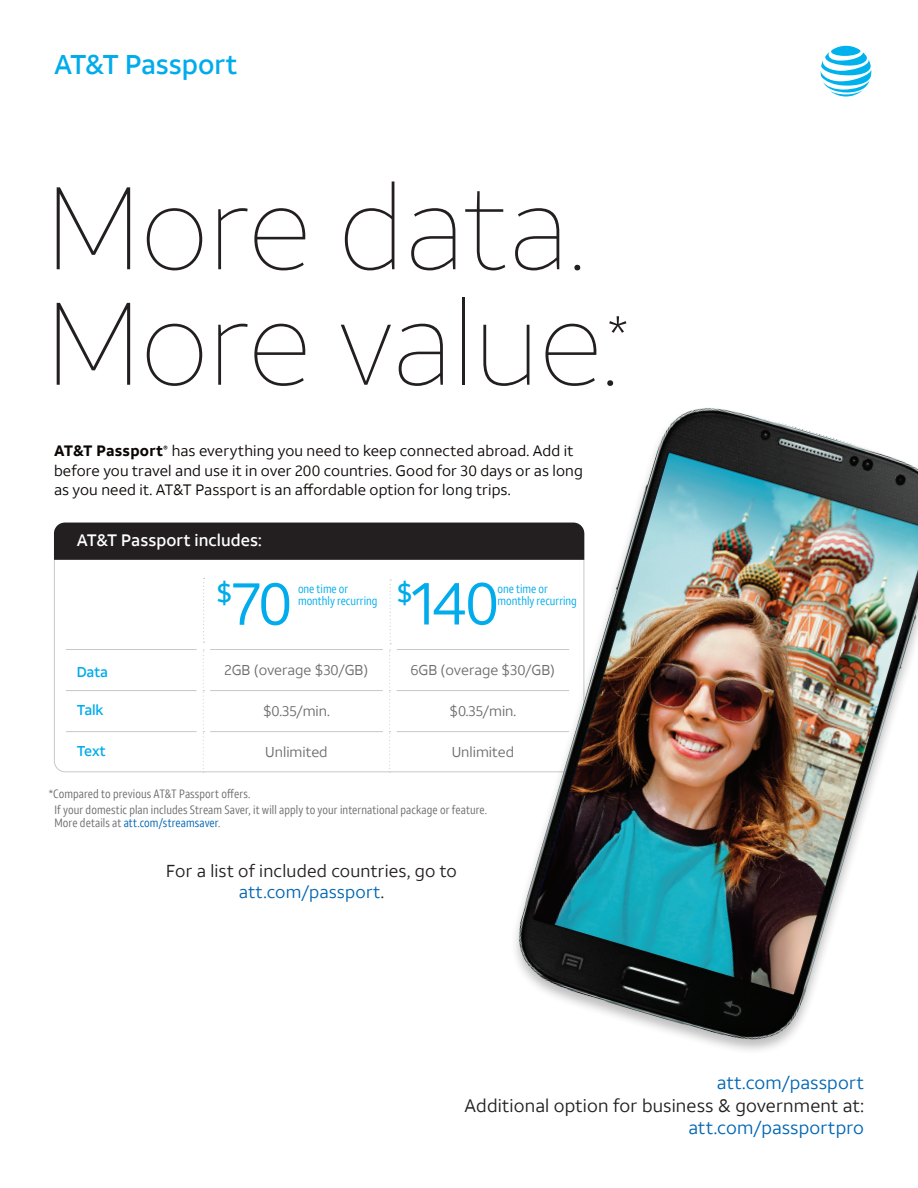
<style>
.page{position:relative;width:918px;height:1188px;background:#fff}
.page>*{position:absolute;margin:0;border:0;box-sizing:border-box;transform-origin:0 0}
.t1{font:100 117px/115.5px "ATT Aleck Sans";color:#231f20}
.grey_type{font:60px "ATT Aleck Sans";color:#00aceb}
.t2{font:300 51px "ATT Aleck Sans";color:#231f20}
.t3{font:500 27px "ATT Aleck Sans";color:#00aceb}
.grey_type-2{font:500 26.25px "ATT Aleck Sans";color:#00aceb}
.CTA{font:18px/22.5px "ATT Aleck Sans";letter-spacing:.01em;color:#231f20;text-align:right}
.CTA-2{font:18px "ATT Aleck Sans";letter-spacing:.01em;color:#0166b3}
.CTA-3{font:17.25px/21px "ATT Aleck Sans";letter-spacing:.01em;color:#231f20;text-align:center}
.blue{font:500 16.5px "ATT Aleck Sans";letter-spacing:.005em;color:#fff}
.body{font:15px/19.5px "ATT Aleck Sans";letter-spacing:.01em;color:#0a0604}
.Table_body{font:14.25px "ATT Aleck Sans";color:#6c6d70}
.Table_subheads{font:500 14.25px "ATT Aleck Sans";letter-spacing:-.01em;color:#00aceb}
.legal{font:12px/12.8px "ATT Aleck Cd";letter-spacing:.005em;color:#6c6d70}
.grey_type-3{font:12px/12px "ATT Aleck Cd";letter-spacing:-.005em;color:#00aceb}
.s1{font-weight:700}
.s2{color:#0166b3}
</style>
<div class="page">
<svg style="left:821px;top:46px;width:50px;height:51px"></svg>
<div style="left:54px;top:523px;width:433px;height:37px;background:#231f20"></div>
<hr style="left:66px;top:649px;width:131px;height:1px;background:#c7c8ca">
<hr style="left:210px;top:649px;width:173px;height:1px;background:#c7c8ca">
<hr style="left:397px;top:649px;width:172px;height:1px;background:#c7c8ca">
<hr style="left:66px;top:690px;width:131px;height:1px;background:#c7c8ca">
<hr style="left:66px;top:731px;width:131px;height:1px;background:#c7c8ca">
<hr style="left:210px;top:690px;width:173px;height:1px;background:#c7c8ca">
<hr style="left:210px;top:731px;width:173px;height:1px;background:#c7c8ca">
<hr style="left:397px;top:690px;width:172px;height:1px;background:#c7c8ca">
<hr style="left:397px;top:731px;width:172px;height:1px;background:#c7c8ca">
<svg style="left:203px;top:650px;width:1px;height:123px"></svg>
<svg style="left:389px;top:650px;width:2px;height:123px"></svg>
<svg style="left:390px;top:580px;width:1px;height:64px"></svg>
<svg style="left:203px;top:578px;width:2px;height:65px"></svg>
<img style="left:487px;top:408px;width:431px;height:643px">
<p class="t3" style="left:54px;top:48px;width:185px">AT&amp;T Passport</p>
<p class="t1" style="left:46px;top:169px;width:574px">More data.<br>More value.</p>
<p class="t2" style="left:607px;top:303px;width:23px">*</p>
<p class="body" style="left:54px;top:441px;width:530px"><span class="s1">AT&amp;T Passport</span><sup>®</sup> has everything you need to keep connected abroad. Add it before you travel and use it in over 200 countries. Good for 30 days or as long as you need it. AT&amp;T Passport is an affordable option for long trips.</p>
<p class="blue" style="left:77px;top:530px;width:186px">AT&amp;T Passport includes:</p>
<p class="grey_type-2" style="left:216px;top:577px;width:17px">$</p>
<p class="grey_type" style="left:232px;top:567px;width:62px">70</p>
<p class="grey_type-3" style="left:298px;top:583px;width:81px">one time or monthly recurring</p>
<p class="grey_type-2" style="left:397px;top:577px;width:17px">$</p>
<p class="grey_type" style="left:410px;top:567px;width:91px">140</p>
<p class="grey_type-3" style="left:498px;top:583px;width:81px">one time or monthly recurring</p>
<p class="Table_subheads" style="left:77px;top:663px;width:33px">Data</p>
<p class="Table_body" style="left:225px;top:662px;width:145px">2GB (overage $30/GB)</p>
<p class="Table_body" style="left:411px;top:662px;width:146px">6GB (overage $30/GB)</p>
<p class="Table_subheads" style="left:77px;top:701px;width:28px">Talk</p>
<p class="Table_body" style="left:263px;top:703px;width:68px">$0.35/min.</p>
<p class="Table_body" style="left:450px;top:703px;width:68px">$0.35/min.</p>
<p class="Table_subheads" style="left:77px;top:742px;width:30px">Text</p>
<p class="Table_body" style="left:265px;top:744px;width:64px">Unlimited</p>
<p class="Table_body" style="left:452px;top:744px;width:64px">Unlimited</p>
<p class="legal" style="left:49px;top:788px;width:203px">*Compared to previous AT&amp;T Passport offers.</p>
<p class="legal" style="left:54px;top:804px;width:434px">If your domestic plan includes Stream Saver, it will apply to your international package or feature.<br>More details at <span class="s2">att.com/streamsaver</span>.</p>
<p class="CTA-3" style="left:166px;top:860px;width:292px">For a list of included countries, go to <span class="s2">att.com/passport</span>.</p>
<p class="CTA-2" style="left:717px;top:1072px;width:149px">att.com/passport</p>
<p class="CTA" style="left:465px;top:1094px;width:401px">Additional option for business &amp; government at: <span class="s2">att.com/passportpro</span></p>
</div>
